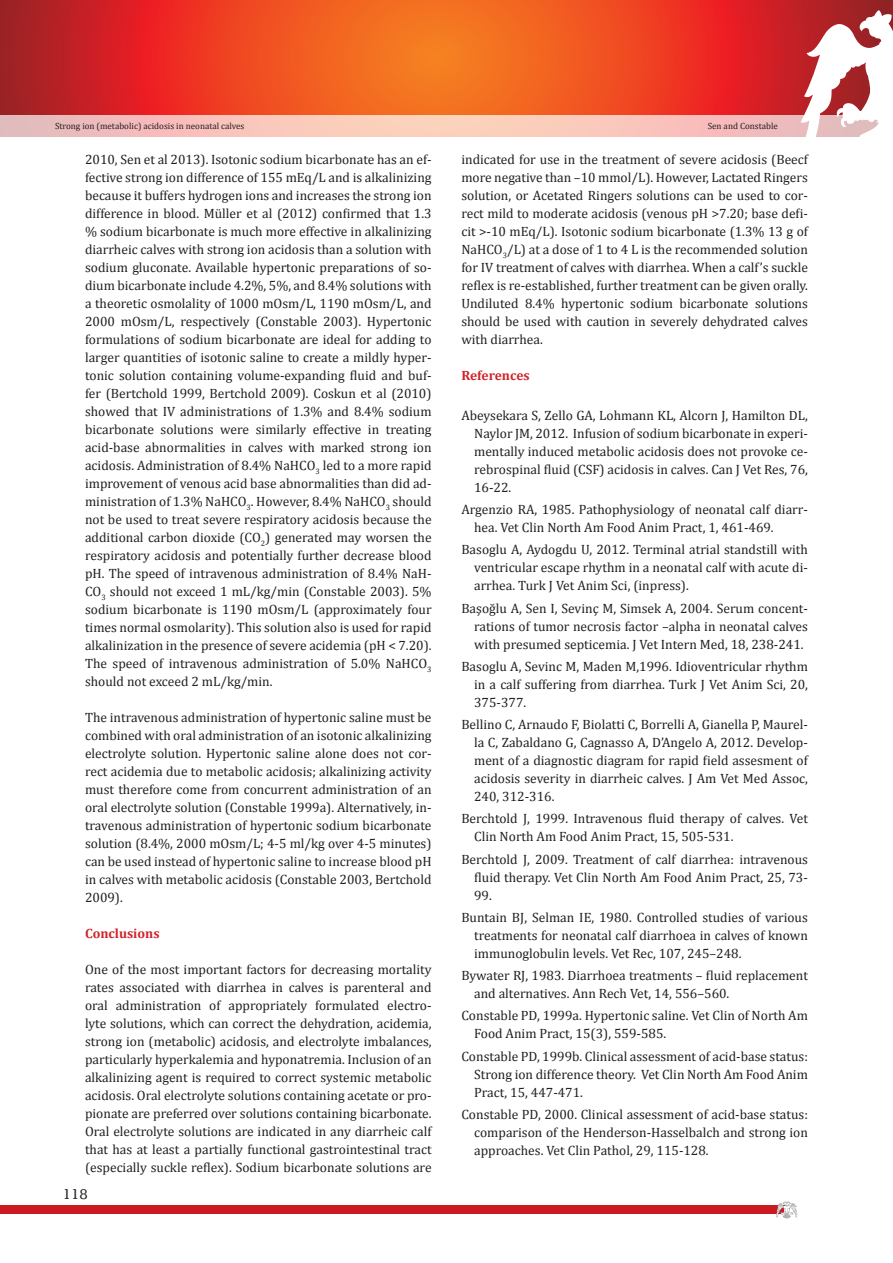
<style>
.page{position:relative;width:893px;height:1263px;background:#fff}
.page>*{position:absolute;margin:0;border:0;box-sizing:border-box;transform-origin:0 0}
.t1{font:15px "Humanist Slabserif 712 BT";color:#231f20}
.Kaynaklar{font:13.5px/18px "Cambria";color:#231f20;text-align:justify}
.t2{font:700 13.5px "Cambria";color:#d1232a}
.t3{font:9px "Cambria";color:#231f20}
</style>
<div class="page">
<svg style="left:0;top:0;width:800px;height:115px;background:#e54522"></svg>
<div style="left:0;top:1205px;width:787px;height:9px;background:#cb1a21"></div>
<svg style="left:776px;top:1201px;width:21px;height:17px"></svg>
<svg style="left:0;top:115px;width:800px;height:21px;background:#f6c5bb"></svg>
<svg style="left:800px;top:0;width:93px;height:137px"></svg>
<p class="t3" style="left:55px;top:121px;width:191px">Strong ion (metabolic) acidosis in neonatal calves</p>
<p class="t3" style="left:708px;top:121px;width:72px">Sen and Constable</p>
<p class="Kaynaklar" style="left:85px;top:150px;width:348px">2010, Sen et al 2013). Isotonic sodium bicarbonate has an ef&shy;fective strong ion difference of 155 mEq/L and is alkalinizing because it buffers hydrogen ions and increases the strong ion difference in blood. Müller et al (2012) confirmed that 1.3 % sodium bicarbonate is much more effective in alkalinizing diarrheic calves with strong ion acidosis than a solution with sodium gluconate. Available hypertonic preparations of so&shy;dium bicarbonate include 4.2%, 5%, and 8.4% solutions with a theoretic osmolality of 1000 mOsm/L, 1190 mOsm/L, and 2000 mOsm/L, respectively (Constable 2003). Hypertonic formulations of sodium bicarbonate are ideal for adding to larger quantities of isotonic saline to create a mildly hyper&shy;tonic solution containing volume-expanding fluid and buf&shy;fer (Bertchold 1999, Bertchold 2009). Coskun et al (2010) showed that IV administrations of 1.3% and 8.4% sodium bicarbonate solutions were similarly effective in treating acid-base abnormalities in calves with marked strong ion acidosis. Administration of 8.4% NaHCO<sub>3</sub> led to a more rapid improvement of venous acid base abnormalities than did ad&shy;ministration of 1.3% NaHCO<sub>3</sub>. However, 8.4% NaHCO<sub>3</sub> should not be used to treat severe respiratory acidosis because the additional carbon dioxide (CO<sub>2</sub>) generated may worsen the respiratory acidosis and potentially further decrease blood pH. The speed of intravenous administration of 8.4% NaH-CO<sub>3</sub> should not exceed 1 mL/kg/min (Constable 2003). 5% sodium bicarbonate is 1190 mOsm/L (approximately four times normal osmolarity). This solution also is used for rapid alkalinization in the presence of severe acidemia (pH &lt; 7.20).<br>The speed of intravenous administration of 5.0% NaHCO<sub>3 </sub>should not exceed 2 mL/kg/min.</p>
<p class="Kaynaklar" style="left:85px;top:708px;width:348px">The intravenous administration of hypertonic saline must be combined with oral administration of an isotonic alkalinizing electrolyte solution. Hypertonic saline alone does not cor&shy;rect acidemia due to metabolic acidosis; alkalinizing activity must therefore come from concurrent administration of an oral electrolyte solution (Constable 1999a). Alternatively, in&shy;travenous administration of hypertonic sodium bicarbonate solution (8.4%, 2000 mOsm/L; 4-5 ml/kg over 4-5 minutes) can be used instead of hypertonic saline to increase blood pH in calves with metabolic acidosis (Constable 2003, Bertchold 2009).</p>
<p class="t2" style="left:85px;top:923px;width:76px">Conclusions</p>
<p class="Kaynaklar" style="left:85px;top:960px;width:348px">One of the most important factors for decreasing mortality rates associated with diarrhea in calves is parenteral and oral administration of appropriately formulated electro&shy;lyte solutions, which can correct the dehydration, acidemia, strong ion (metabolic) acidosis, and electrolyte imbalances, particularly hyperkalemia and hyponatremia. Inclusion of an alkalinizing agent is required to correct systemic metabolic acidosis. Oral electrolyte solutions containing acetate or pro&shy;pionate are preferred over solutions containing bicarbonate.<br>Oral electrolyte solutions are indicated in any diarrheic calf that has at least a partially functional gastrointestinal tract (especially suckle reflex). Sodium bicarbonate solutions are</p>
<p class="t1" style="left:63px;top:1184px;width:27px">118</p>
<p class="Kaynaklar" style="left:461px;top:150px;width:348px">indicated for use in the treatment of severe acidosis (Beecf more negative than –10 mmol/L). However, Lactated Ringers solution, or Acetated Ringers solutions can be used to cor&shy;rect mild to moderate acidosis (venous pH &gt;7.20; base defi&shy;cit &gt;-10 mEq/L). Isotonic sodium bicarbonate (1.3% 13 g of NaHCO<sub>3</sub>/L) at a dose of 1 to 4 L is the recommended solution for IV treatment of calves with diarrhea. When a calf’s suckle reflex is re-established, further treatment can be given orally.<br>Undiluted 8.4% hypertonic sodium bicarbonate solutions should be used with caution in severely dehydrated calves with diarrhea.</p>
<p class="t2" style="left:461px;top:365px;width:70px">References</p>
<p class="Kaynaklar" style="left:474px;top:406px;width:335px;text-indent:-13px">Abeysekara S, Zello GA, Lohmann KL, Alcorn J, Hamilton DL, Naylor JM, 2012. Infusion of sodium bicarbonate in experi&shy;mentally induced metabolic acidosis does not provoke ce&shy;rebrospinal fluid (CSF) acidosis in calves. Can J Vet Res, 76, 16-22.</p>
<p class="Kaynaklar" style="left:474px;top:500px;width:335px;text-indent:-13px">Argenzio RA, 1985. Pathophysiology of neonatal calf diarr&shy;hea. Vet Clin North Am Food Anim Pract, 1, 461-469.</p>
<p class="Kaynaklar" style="left:474px;top:541px;width:335px;text-indent:-13px">Basoglu A, Aydogdu U, 2012. Terminal atrial standstill with ventricular escape rhythm in a neonatal calf with acute di&shy;arrhea. Turk J Vet Anim Sci, (inpress).</p>
<p class="Kaynaklar" style="left:474px;top:599px;width:335px;text-indent:-13px">Başoğlu A, Sen I, Sevinç M, Simsek A, 2004. Serum concent&shy;rations of tumor necrosis factor –alpha in neonatal calves with presumed septicemia. J Vet Intern Med, 18, 238-241.</p>
<p class="Kaynaklar" style="left:474px;top:657px;width:335px;text-indent:-13px">Basoglu A, Sevinc M, Maden M,1996. Idioventricular rhythm in a calf suffering from diarrhea. Turk J Vet Anim Sci, 20, 375-377.</p>
<p class="Kaynaklar" style="left:474px;top:715px;width:335px;text-indent:-13px">Bellino C, Arnaudo F, Biolatti C, Borrelli A, Gianella P, Maurel&shy;la C, Zabaldano G, Cagnasso A, D’Angelo A, 2012. Develop&shy;ment of a diagnostic diagram for rapid field assesment of acidosis severity in diarrheic calves. J Am Vet Med Assoc, 240, 312-316.</p>
<p class="Kaynaklar" style="left:474px;top:810px;width:335px;text-indent:-13px">Berchtold J, 1999. Intravenous fluid therapy of calves. Vet<br>Clin North Am Food Anim Pract, 15, 505-531.</p>
<p class="Kaynaklar" style="left:474px;top:850px;width:335px;text-indent:-13px">Berchtold J, 2009. Treatment of calf diarrhea: intravenous fluid therapy. Vet Clin North Am Food Anim Pract, 25, 73- 99.</p>
<p class="Kaynaklar" style="left:474px;top:908px;width:335px;text-indent:-13px">Buntain BJ, Selman IE, 1980. Controlled studies of various treatments for neonatal calf diarrhoea in calves of known immunoglobulin levels. Vet Rec, 107, 245–248.</p>
<p class="Kaynaklar" style="left:474px;top:966px;width:335px;text-indent:-13px">Bywater RJ, 1983. Diarrhoea treatments – fluid replacement and alternatives. Ann Rech Vet, 14, 556–560.</p>
<p class="Kaynaklar" style="left:474px;top:1007px;width:335px;text-indent:-13px">Constable PD, 1999a. Hypertonic saline. Vet Clin of North Am<br>Food Anim Pract, 15(3), 559-585.</p>
<p class="Kaynaklar" style="left:474px;top:1047px;width:335px;text-indent:-13px">Constable PD, 1999b. Clinical assessment of acid-base status:<br>Strong ion difference theory. Vet Clin North Am Food Anim Pract, 15, 447-471.</p>
<p class="Kaynaklar" style="left:474px;top:1105px;width:335px;text-indent:-13px">Constable PD, 2000. Clinical assessment of acid-base status: comparison of the Henderson-Hasselbalch and strong ion approaches. Vet Clin Pathol, 29, 115-128.</p>
</div>
